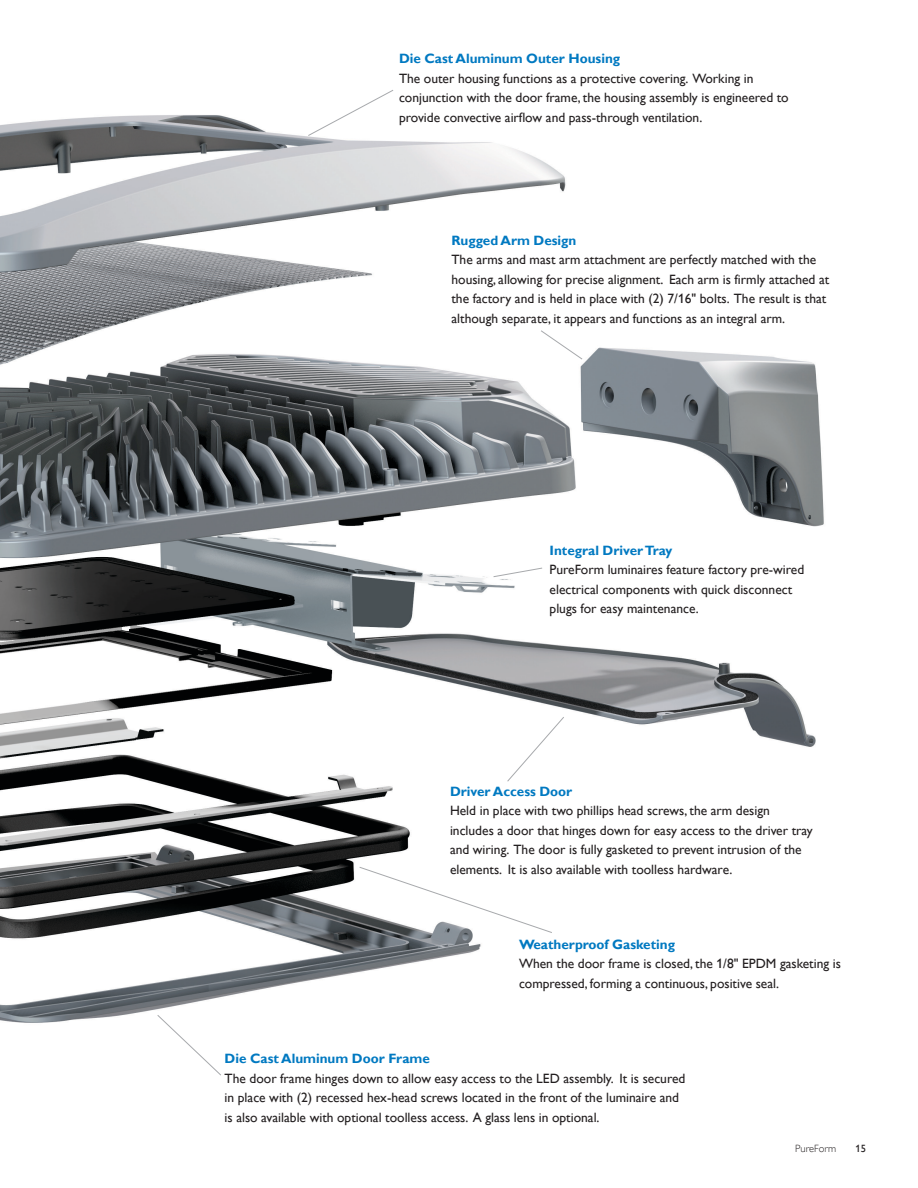
<style>
.page{position:relative;width:918px;height:1188px;background:#fff}
.page>*{position:absolute;margin:0;border:0;box-sizing:border-box;transform-origin:0 0}
.t1{font:13.5px/19.5px "Gill Alt One";color:#231f20}
.t2{font:700 13.5px "Gill Alt One";color:#0079c1}
.t3{font:300 10.5px "Gill Alt One";color:#231f20}
.t4{font:10.5px "Gill Alt One";color:#231f20}
.s1{font-weight:700;color:#0079c1}
</style>
<div class="page">
<img style="left:0;top:115px;width:824px;height:908px">
<svg style="left:359px;top:866px;width:194px;height:68px"></svg>
<svg style="left:507px;top:716px;width:58px;height:66px"></svg>
<svg style="left:157px;top:1014px;width:65px;height:62px"></svg>
<svg style="left:493px;top:567px;width:50px;height:11px"></svg>
<svg style="left:540px;top:330px;width:43px;height:30px"></svg>
<svg style="left:307px;top:90px;width:87px;height:47px"></svg>
<p class="t1" style="left:399px;top:49px;width:391px"><span class="s1">Die Cast Aluminum Outer Housing<br></span>The outer housing functions as a protective covering. Working in conjunction with the door frame, the housing assembly is engineered to provide convective airflow and pass-through ventilation.</p>
<p class="t2" style="left:452px;top:232px;width:126px">Rugged Arm Design</p>
<p class="t1" style="left:452px;top:250px;width:379px">The arms and mast arm attachment are perfectly matched with the housing, allowing for precise alignment. Each arm is firmly attached at the factory and is held in place with (2) 7/16" bolts. The result is that although separate, it appears and functions as an integral arm.</p>
<p class="t2" style="left:550px;top:542px;width:124px">Integral Driver Tray</p>
<p class="t1" style="left:550px;top:560px;width:256px">PureForm luminaires feature factory pre-wired electrical components with quick disconnect plugs for easy maintenance.</p>
<p class="t2" style="left:450px;top:783px;width:124px">Driver Access Door</p>
<p class="t1" style="left:450px;top:801px;width:364px">Held in place with two phillips head screws, the arm design includes a door that hinges down for easy access to the driver tray and wiring. The door is fully gasketed to prevent intrusion of the elements. It is also available with toolless hardware.</p>
<p class="t2" style="left:519px;top:937px;width:157px">Weatherproof Gasketing</p>
<p class="t1" style="left:519px;top:954px;width:323px">When the door frame is closed, the 1/8" EPDM gasketing is compressed, forming a continuous, positive seal.</p>
<p class="t1" style="left:225px;top:1049px;width:462px"><span class="s1">Die Cast Aluminum Door Frame<br></span>The door frame hinges down to allow easy access to the LED assembly. It is secured in place with (2) recessed hex-head screws located in the front of the luminaire and is also available with optional toolless access. A glass lens in optional.</p>
<p class="t3" style="left:795px;top:1142px;width:43px">PureForm</p>
<p class="t4" style="left:856px;top:1142px;width:12px">15</p>
</div>
